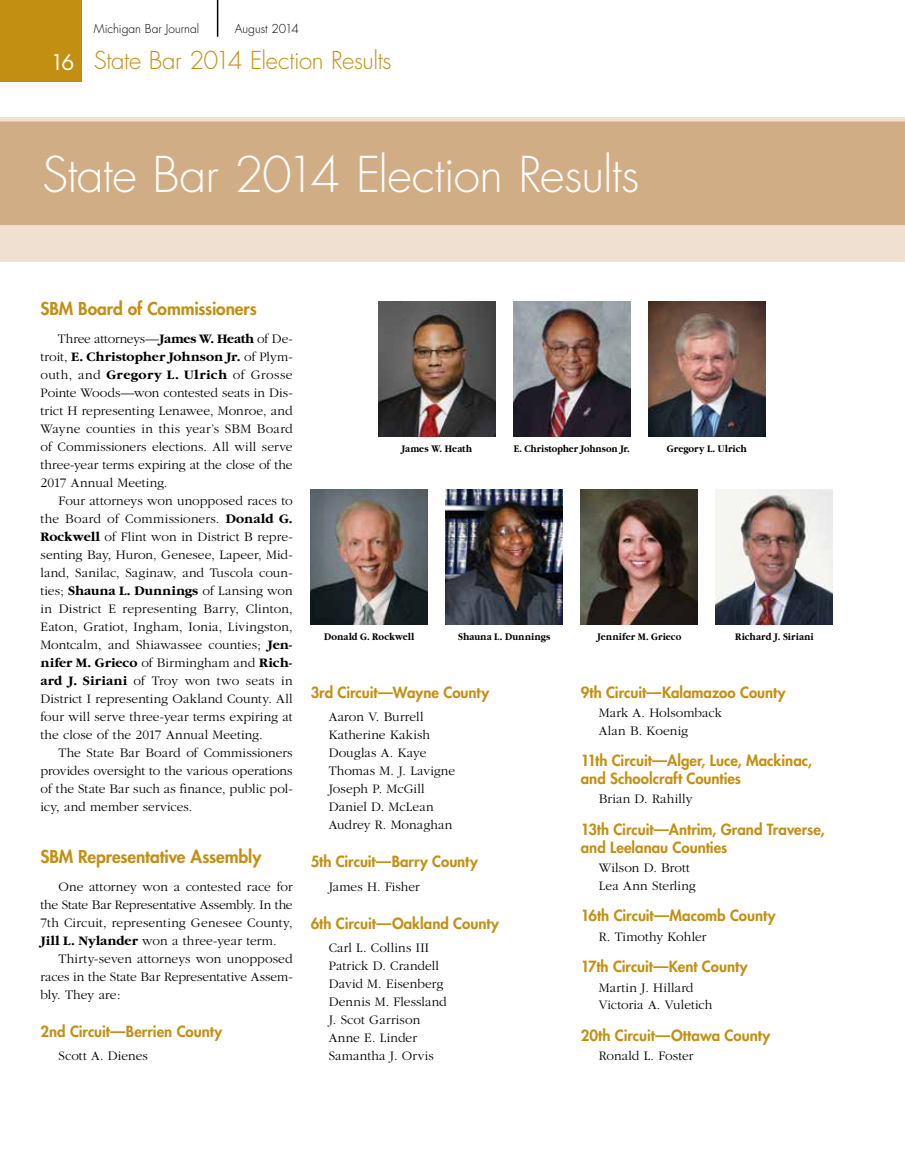
<style>
.page{position:relative;width:905px;height:1175px;background:#fff}
.page>*{position:absolute;margin:0;border:0;box-sizing:border-box;transform-origin:0 0}
.t1{font:300 48px "Futura";letter-spacing:-.015em;color:#fff}
.t2{font:300 24px "Futura";letter-spacing:-.015em;color:#c38f13}
.t3{font:800 17.25px "Futura";letter-spacing:-.005em;color:#c38f13}
.t4{font:800 15px/17.7px "Futura";letter-spacing:-.005em;color:#c38f13}
.t5{font:300 13.5px/18px "Garamond";letter-spacing:.005em;color:#000;text-align:justify}
.t6{font:300 12px "Futura";color:#000}
.t7{font:700 10.5px "Garamond";letter-spacing:.015em;color:#000;scale:.9 1}
.t8{font:700 10.5px "Garamond";letter-spacing:.015em;color:#000;scale:.88 1}
.s1{font-weight:400;font-size:21px;color:#fff}
.s2{font-weight:700}
</style>
<div class="page">
<div style="left:0;top:0;width:82px;height:82px;background:#c38f13"></div>
<hr style="left:217px;top:0;width:1px;height:37px;background:#000">
<div style="left:0;top:225px;width:904px;height:36px;background:#efe0d1"></div>
<div style="left:0;top:117px;width:904px;height:108px;background:#d1ad85"></div>
<img style="left:378px;top:302px;width:117px;height:134px">
<img style="left:513px;top:302px;width:117px;height:134px">
<img style="left:648px;top:302px;width:117px;height:134px">
<img style="left:580px;top:489px;width:118px;height:135px">
<img style="left:716px;top:489px;width:116px;height:135px">
<img style="left:446px;top:489px;width:116px;height:135px">
<img style="left:310px;top:489px;width:118px;height:135px">
<p class="t6" style="left:94px;top:21px;width:107px">Michigan Bar Journal</p>
<p class="t6" style="left:235px;top:21px;width:66px">August 2014</p>
<h2 class="t2" style="left:51px;top:45px;width:342px"><span class="s1">16</span> State Bar 2014 Election Results</h2>
<h1 class="t1" style="left:42px;top:143px;width:599px">State Bar 2014 Election Results</h1>
<p class="t3" style="left:40px;top:297px;width:218px">SBM Board of Commissioners</p>
<p class="t5" style="left:40px;top:330px;width:254px;text-indent:17px">Three attorneys—<span class="s2">James W. Heath</span> of De&shy;troit, <span class="s2">E. Christopher Johnson Jr.</span> of Plym&shy;outh, and <span class="s2">Gregory L. Ulrich</span> of Grosse Pointe Woods—won contested seats in Dis&shy;trict H representing Lenawee, Monroe, and Wayne counties in this year’s SBM Board of Commissioners elections. All will serve three-year terms expiring at the close of the 2017 Annual Meeting.</p>
<p class="t5" style="left:40px;top:492px;width:254px;text-indent:18px">Four attorneys won unopposed races to the Board of Commissioners. <span class="s2">Donald G.<br>Rockwell</span> of Flint won in District B repre&shy;senting Bay, Huron, Genesee, Lapeer, Mid&shy;land, Sanilac, Saginaw, and Tuscola coun&shy;ties; <span class="s2">Shauna L. Dunnings</span> of Lansing won in District E representing Barry, Clinton, Eaton, Gratiot, Ingham, Ionia, Livingston, Montcalm, and Shiawassee counties; <span class="s2">Jen&shy;nifer M. Grieco</span> of Birmingham and <span class="s2">Rich&shy;ard J. Siriani</span> of Troy won two seats in District I representing Oakland County. All four will serve three-year terms expiring at the close of the 2017 Annual Meeting.</p>
<p class="t5" style="left:40px;top:744px;width:254px;text-indent:18px">The State Bar Board of Commissioners provides oversight to the various operations of the State Bar such as finance, public pol&shy;icy, and member services.</p>
<p class="t3" style="left:40px;top:845px;width:222px">SBM Representative Assembly</p>
<p class="t5" style="left:41px;top:878px;width:254px;text-indent:18px">One attorney won a contested race for the State Bar Representative Assembly. In the 7th Circuit, representing Genesee County, <span class="s2">Jill L. Nylander</span> won a three-year term.</p>
<p class="t5" style="left:41px;top:950px;width:254px;text-indent:18px">Thirty-seven attorneys won unopposed races in the State Bar Representative Assem&shy;bly. They are:</p>
<p class="t4" style="left:40px;top:1022px;width:183px">2nd Circuit—Berrien County</p>
<p class="t5" style="left:58px;top:1047px;width:91px">Scott A. Dienes</p>
<p class="t7" style="left:401px;top:443px;width:80px">James W. Heath</p>
<p class="t8" style="left:513px;top:443px;width:133px">E. Christopher Johnson Jr.</p>
<p class="t7" style="left:667px;top:443px;width:90px">Gregory L. Ulrich</p>
<p class="t7" style="left:324px;top:631px;width:102px">Donald G. Rockwell</p>
<p class="t7" style="left:458px;top:631px;width:104px">Shauna L. Dunnings</p>
<p class="t7" style="left:597px;top:631px;width:95px">Jennifer M. Grieco</p>
<p class="t7" style="left:735px;top:631px;width:89px">Richard J. Siriani</p>
<p class="t4" style="left:310px;top:683px;width:180px">3rd Circuit—Wayne County</p>
<p class="t5" style="left:328px;top:708px;width:128px;text-align:left">Aaron V. Burrell<br>Katherine Kakish<br>Douglas A. Kaye<br>Thomas M. J. Lavigne<br>Joseph P. McGill<br>Daniel D. McLean<br>Audrey R. Monaghan</p>
<p class="t4" style="left:310px;top:852px;width:169px">5th Circuit—Barry County</p>
<p class="t5" style="left:328px;top:877px;width:93px">James H. Fisher</p>
<p class="t4" style="left:310px;top:914px;width:190px">6th Circuit—Oakland County</p>
<p class="t5" style="left:328px;top:939px;width:120px;text-align:left">Carl L. Collins III<br>Patrick D. Crandell<br>David M. Eisenberg<br>Dennis M. Flessland<br>J. Scot Garrison<br>Anne E. Linder<br>Samantha J. Orvis</p>
<p class="t4" style="left:580px;top:683px;width:206px">9th Circuit—Kalamazoo County</p>
<p class="t5" style="left:598px;top:704px;width:125px">Mark A. Holsomback<br>Alan B. Koenig</p>
<p class="t4" style="left:580px;top:751px;width:233px">11th Circuit—Alger, Luce, Mackinac, and Schoolcraft Counties</p>
<p class="t5" style="left:598px;top:790px;width:95px">Brian D. Rahilly</p>
<p class="t4" style="left:580px;top:820px;width:245px">13th Circuit—Antrim, Grand Traverse, and Leelanau Counties</p>
<p class="t5" style="left:598px;top:859px;width:98px">Wilson D. Brott<br>Lea Ann Sterling</p>
<p class="t4" style="left:580px;top:906px;width:196px">16th Circuit—Macomb County</p>
<p class="t5" style="left:598px;top:927px;width:109px">R. Timothy Kohler</p>
<p class="t4" style="left:580px;top:957px;width:168px">17th Circuit—Kent County</p>
<p class="t5" style="left:598px;top:978px;width:115px">Martin J. Hillard<br>Victoria A. Vuletich</p>
<p class="t4" style="left:580px;top:1026px;width:191px">20th Circuit—Ottawa County</p>
<p class="t5" style="left:598px;top:1047px;width:96px">Ronald L. Foster</p>
</div>
